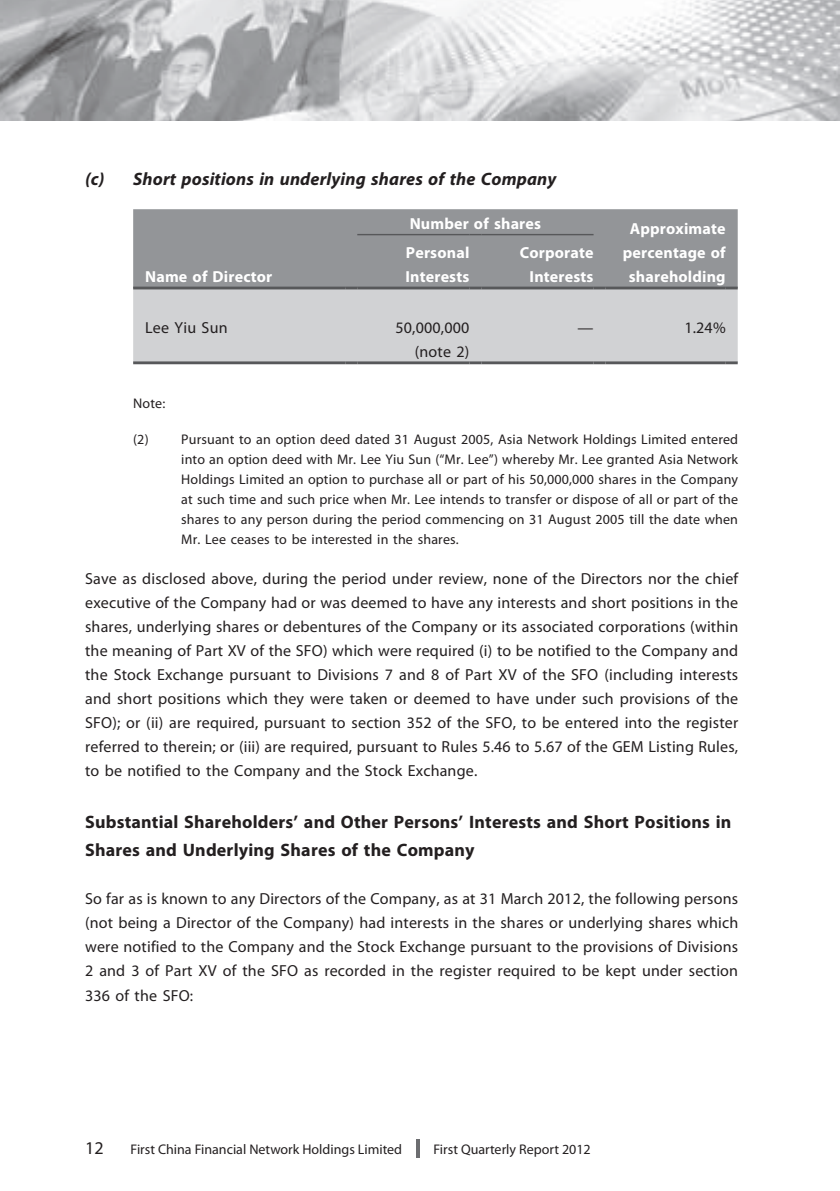
<style>
.page{position:relative;width:840px;height:1191px;background:#fff}
.page>*{position:absolute;margin:0;border:0;box-sizing:border-box;transform-origin:0 0}
.t1{font:700 18px/28px "Myriad Pro";letter-spacing:.01em;color:#231f20}
.t2{font:italic 700 18px "Myriad Pro";letter-spacing:.01em;color:#231f20}
.t3{font:18px "Myriad Pro";color:#231f20}
.t4{font:16px/24px "Myriad Pro";letter-spacing:.01em;color:#231f20;text-align:justify}
.t5{font:700 16px/24px "Myriad Pro";letter-spacing:.01em;color:#fff;text-align:center}
.t6{font:14px/20px "Myriad Pro";letter-spacing:.005em;color:#231f20;text-align:justify}
</style>
<div class="page">
<hr style="left:416px;top:1139px;width:3px;height:18px;background:#6c6d70">
<img style="left:0;top:0;width:840px;height:120px">
<div style="left:133px;top:209px;width:604px;height:78px;background:#939598"></div>
<div style="left:133px;top:289px;width:604px;height:72px;background:#d1d2d4"></div>
<hr style="left:133px;top:361px;width:212px;height:3px;background:#57585a">
<svg style="left:345px;top:361px;width:12px;height:3px"></svg>
<hr style="left:357px;top:361px;width:112px;height:3px;background:#57585a">
<svg style="left:469px;top:361px;width:12px;height:3px"></svg>
<hr style="left:481px;top:361px;width:112px;height:3px;background:#57585a">
<svg style="left:593px;top:361px;width:12px;height:3px"></svg>
<hr style="left:605px;top:361px;width:120px;height:3px;background:#57585a">
<svg style="left:725px;top:361px;width:12px;height:3px"></svg>
<hr style="left:133px;top:287px;width:212px;height:2px;background:#57585a">
<svg style="left:345px;top:287px;width:12px;height:2px"></svg>
<hr style="left:357px;top:287px;width:112px;height:2px;background:#57585a">
<svg style="left:469px;top:287px;width:12px;height:2px"></svg>
<hr style="left:481px;top:287px;width:112px;height:2px;background:#57585a">
<svg style="left:593px;top:287px;width:12px;height:2px"></svg>
<svg style="left:725px;top:287px;width:12px;height:2px"></svg>
<hr style="left:605px;top:287px;width:120px;height:2px;background:#57585a">
<hr style="left:357px;top:234px;width:112px;height:1px;background:#57585a">
<svg style="left:469px;top:234px;width:12px;height:1px"></svg>
<hr style="left:481px;top:234px;width:112px;height:1px;background:#57585a">
<p class="t2" style="left:85px;top:167px;width:472px">(c) Short positions in underlying shares of the Company</p>
<p class="t5" style="left:409px;top:211px;width:133px">Number of shares</p>
<p class="t5" style="left:622px;top:216px;width:104px">Approximate percentage of</p>
<p class="t5" style="left:145px;top:264px;width:128px">Name of Director</p>
<p class="t5" style="left:628px;top:264px;width:98px">shareholding</p>
<p class="t5" style="left:405px;top:240px;width:65px;text-align:left">Personal<br>Interests</p>
<p class="t5" style="left:519px;top:240px;width:75px;text-align:right">Corporate<br>Interests</p>
<p class="t4" style="left:145px;top:315px;width:84px">Lee Yiu Sun</p>
<p class="t4" style="left:395px;top:315px;width:75px;text-align:right">50,000,000 (note 2)</p>
<p class="t4" style="left:577px;top:315px;width:17px">—</p>
<p class="t4" style="left:684px;top:315px;width:43px">1.24%</p>
<p class="t6" style="left:133px;top:393px;width:34px">Note:</p>
<p class="t6" style="left:181px;top:429px;width:558px;text-indent:-48px">(2) Pursuant to an option deed dated 31 August 2005, Asia Network Holdings Limited entered into an option deed with Mr. Lee Yiu Sun (“Mr. Lee”) whereby Mr. Lee granted Asia Network Holdings Limited an option to purchase all or part of his 50,000,000 shares in the Company at such time and such price when Mr. Lee intends to transfer or dispose of all or part of the shares to any person during the period commencing on 31 August 2005 till the date when Mr. Lee ceases to be interested in the shares.</p>
<p class="t4" style="left:85px;top:567px;width:654px">Save as disclosed above, during the period under review, none of the Directors nor the chief executive of the Company had or was deemed to have any interests and short positions in the shares, underlying shares or debentures of the Company or its associated corporations (within the meaning of Part XV of the SFO) which were required (i) to be notified to the Company and the Stock Exchange pursuant to Divisions 7 and 8 of Part XV of the SFO (including interests and short positions which they were taken or deemed to have under such provisions of the SFO); or (ii) are required, pursuant to section 352 of the SFO, to be entered into the register referred to therein; or (iii) are required, pursuant to Rules 5.46 to 5.67 of the GEM Listing Rules, to be notified to the Company and the Stock Exchange.</p>
<p class="t1" style="left:85px;top:807px;width:647px">Substantial Shareholders’ and Other Persons’ Interests and Short Positions in<br>Shares and Underlying Shares of the Company</p>
<p class="t4" style="left:85px;top:887px;width:654px">So far as is known to any Directors of the Company, as at 31 March 2012, the following persons (not being a Director of the Company) had interests in the shares or underlying shares which were notified to the Company and the Stock Exchange pursuant to the provisions of Divisions 2 and 3 of Part XV of the SFO as recorded in the register required to be kept under section 336 of the SFO:</p>
<p class="t3" style="left:85px;top:1136px;width:20px">12</p>
<p class="t6" style="left:130px;top:1139px;width:273px">First China Financial Network Holdings Limited</p>
<p class="t6" style="left:433px;top:1139px;width:159px">First Quarterly Report 2012</p>
</div>
